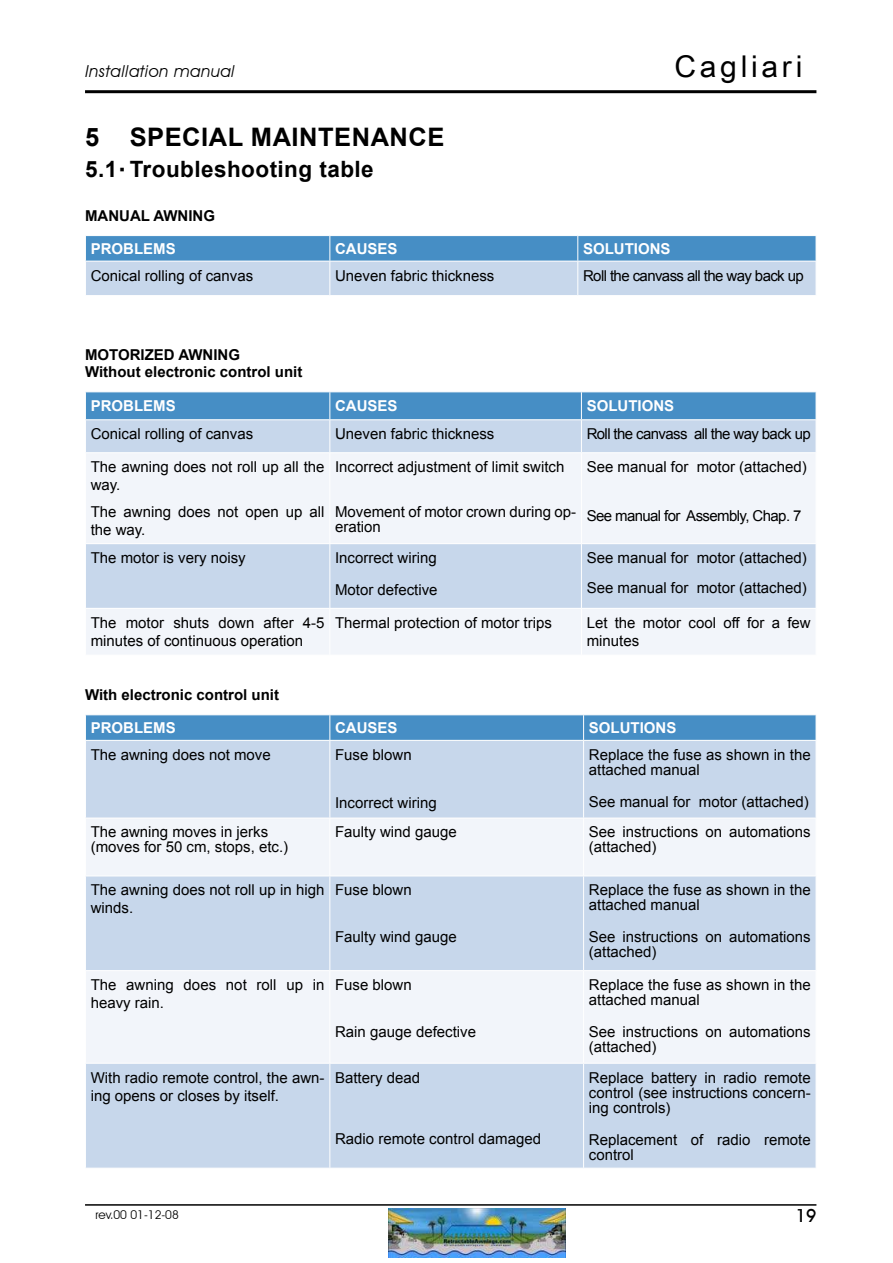
<style>
.page{position:relative;width:893px;height:1263px;background:#fff}
.page>*{position:absolute;margin:0;border:0;box-sizing:border-box;transform-origin:0 0}
.t1{font:30px "Arial Unicode MS";letter-spacing:.125em;color:#000}
.t2{font:700 25.5px "Arial";letter-spacing:.02em;color:#000}
.t3{font:700 22.5px "Arial";letter-spacing:.02em;color:#000}
.t4{font:500 18px "Avant Garde IT Cby BT";color:#000}
.t5{font:italic 16.5px "Avant Garde IT Cby BT";letter-spacing:.03em;color:#000}
.t6{font:15px/15px "Arial";color:#000}
.t7{font:15px "Arial";letter-spacing:-.04em;color:#000}
.t8{font:700 15px/17.4px "Arial";color:#000}
.t9{font:700 15px "Arial";color:#fff}
.t10{font:12px "Avant Garde IT Cby BT";color:#000}
.s1{font-size:13.5px}
</style>
<div class="page">
<hr style="left:85px;top:1204px;width:731px;height:2px;background:#000">
<hr style="left:85px;top:90px;width:731px;height:3px;background:#000">
<svg style="left:85px;top:236px;width:731px;height:59px;background:#91b8db"></svg>
<hr style="left:85px;top:261px;width:245px;height:1px;background:#fff">
<hr style="left:330px;top:261px;width:248px;height:1px;background:#fff">
<hr style="left:578px;top:261px;width:238px;height:1px;background:#fff">
<div style="left:86px;top:420px;width:730px;height:32px;background:#c7d7eb"></div>
<svg style="left:86px;top:454px;width:730px;height:200px;fill:#f2f5fa"></svg>
<hr style="left:329px;top:420px;width:1px;height:32px;background:#fff">
<hr style="left:581px;top:420px;width:1px;height:32px;background:#fff">
<hr style="left:329px;top:453px;width:1px;height:90px;background:#fff">
<hr style="left:581px;top:453px;width:1px;height:90px;background:#fff">
<hr style="left:85px;top:543px;width:245px;height:1px;background:#fff">
<hr style="left:330px;top:543px;width:251px;height:1px;background:#fff">
<hr style="left:329px;top:544px;width:1px;height:64px;background:#fff">
<hr style="left:581px;top:543px;width:235px;height:1px;background:#fff">
<hr style="left:581px;top:544px;width:1px;height:64px;background:#fff">
<hr style="left:85px;top:608px;width:245px;height:1px;background:#fff">
<hr style="left:330px;top:608px;width:251px;height:1px;background:#fff">
<hr style="left:329px;top:609px;width:1px;height:46px;background:#fff">
<hr style="left:581px;top:608px;width:235px;height:1px;background:#fff">
<hr style="left:581px;top:609px;width:1px;height:46px;background:#fff">
<div style="left:85px;top:392px;width:731px;height:27px;background:#468ec5"></div>
<div style="left:86px;top:741px;width:730px;height:427px;background:#c7d7eb"></div>
<svg style="left:86px;top:819px;width:730px;height:244px;fill:#f2f5fa"></svg>
<hr style="left:329px;top:741px;width:1px;height:77px;background:#fff">
<hr style="left:583px;top:741px;width:1px;height:77px;background:#fff">
<hr style="left:85px;top:818px;width:245px;height:1px;background:#fff">
<hr style="left:330px;top:818px;width:254px;height:1px;background:#fff">
<hr style="left:329px;top:818px;width:1px;height:58px;background:#fff">
<hr style="left:584px;top:818px;width:232px;height:1px;background:#fff">
<hr style="left:583px;top:818px;width:1px;height:58px;background:#fff">
<hr style="left:85px;top:876px;width:245px;height:1px;background:#fff">
<hr style="left:330px;top:876px;width:254px;height:1px;background:#fff">
<hr style="left:329px;top:876px;width:1px;height:94px;background:#fff">
<hr style="left:584px;top:876px;width:232px;height:1px;background:#fff">
<hr style="left:583px;top:876px;width:1px;height:94px;background:#fff">
<hr style="left:85px;top:970px;width:245px;height:1px;background:#fff">
<hr style="left:330px;top:970px;width:254px;height:1px;background:#fff">
<hr style="left:329px;top:971px;width:1px;height:92px;background:#fff">
<hr style="left:584px;top:970px;width:232px;height:1px;background:#fff">
<hr style="left:583px;top:971px;width:1px;height:92px;background:#fff">
<hr style="left:85px;top:1063px;width:245px;height:1px;background:#fff">
<hr style="left:330px;top:1063px;width:254px;height:1px;background:#fff">
<hr style="left:329px;top:1063px;width:1px;height:105px;background:#fff">
<hr style="left:584px;top:1063px;width:232px;height:1px;background:#fff">
<hr style="left:583px;top:1063px;width:1px;height:105px;background:#fff">
<svg style="left:85px;top:715px;width:731px;height:25px;background:#4a90c6"></svg>
<img style="left:389px;top:1209px;width:177px;height:49px">
<p class="t5" style="left:85px;top:61px;width:151px">Installation manual</p>
<h1 class="t1" style="left:674px;top:44px;width:129px">Cagliari</h1>
<h2 class="t2" style="left:85px;top:120px;width:358px">5 Special Maintenance</h2>
<h3 class="t3" style="left:85px;top:155px;width:290px">5.1 <span class="s1">▪</span> Troubleshooting table</h3>
<p class="t8" style="left:85px;top:207px;width:12px">MANUA</p>
<p class="t8" style="left:141px;top:207px;width:63px">L AWNING</p>
<p class="t9" style="left:91px;top:239px;width:22px">PROB</p>
<p class="t9" style="left:134px;top:239px;width:43px">LEMS</p>
<p class="t9" style="left:335px;top:239px;width:12px">CAU</p>
<p class="t9" style="left:368px;top:239px;width:32px">SES</p>
<p class="t9" style="left:583px;top:239px;width:89px">SOLUTIONS</p>
<p class="t6" style="left:91px;top:268px;width:164px">Conical rolling of canvas</p>
<p class="t6" style="left:335px;top:268px;width:161px">Uneven fabric thickness</p>
<p class="t7" style="left:583px;top:265px;width:222px">Roll the canvass all the way back up</p>
<p class="t8" style="left:85px;top:346px;width:219px;text-indent:56px">IZED AWNING<br>Without electronic control unit</p>
<p class="t9" style="left:91px;top:396px;width:22px">PROB</p>
<p class="t9" style="left:134px;top:396px;width:43px">LEMS</p>
<p class="t9" style="left:335px;top:396px;width:12px">CAU</p>
<p class="t9" style="left:368px;top:396px;width:32px">SES</p>
<p class="t9" style="left:587px;top:396px;width:89px">SOLUTIONS</p>
<p class="t6" style="left:91px;top:427px;width:164px">Conical rolling of canvas</p>
<p class="t6" style="left:335px;top:427px;width:161px">Uneven fabric thickness</p>
<p class="t7" style="left:587px;top:424px;width:226px">Roll the canvass all the way back up</p>
<p class="t6" style="left:91px;top:458px;width:235px;line-height:18px">The awning does not roll up all the way.</p>
<p class="t6" style="left:91px;top:503px;width:235px;line-height:18px">The awning does not open up all the way.</p>
<p class="t8" style="left:85px;top:346px;width:12px">MOTOR</p>
<p class="t6" style="left:335px;top:460px;width:231px">Incorrect adjustment of limit switch</p>
<p class="t6" style="left:335px;top:505px;width:243px">Movement of motor crown during op&shy;eration</p>
<p class="t6" style="left:587px;top:460px;width:222px">See manual for motor (attached)</p>
<p class="t7" style="left:587px;top:505px;width:216px">See manual for Assembly, Chap. 7</p>
<p class="t6" style="left:91px;top:550px;width:157px">The motor is very noisy</p>
<p class="t6" style="left:335px;top:542px;width:104px;line-height:32px">Incorrect wiring<br>Motor defective</p>
<p class="t6" style="left:587px;top:543px;width:222px;line-height:30px">See manual for motor (attached)<br>See manual for motor (attached)</p>
<p class="t6" style="left:91px;top:614px;width:235px;line-height:18px">The motor shuts down after 4-5 minutes of continuous operation</p>
<p class="t6" style="left:335px;top:615px;width:218px">Thermal protection of motor trips</p>
<p class="t6" style="left:587px;top:614px;width:226px;line-height:18px">Let the motor cool off for a few minutes</p>
<p class="t8" style="left:85px;top:686px;width:196px">With electronic control unit</p>
<p class="t9" style="left:91px;top:718px;width:22px">PROB</p>
<p class="t9" style="left:134px;top:718px;width:43px">LEMS</p>
<p class="t9" style="left:335px;top:718px;width:12px">CAU</p>
<p class="t9" style="left:368px;top:718px;width:32px">SES</p>
<p class="t9" style="left:589px;top:718px;width:89px">SOLUTIONS</p>
<p class="t6" style="left:91px;top:747px;width:182px">The awning does not move</p>
<p class="t6" style="left:335px;top:747px;width:78px">Fuse blown</p>
<p class="t6" style="left:335px;top:795px;width:103px">Incorrect wiring</p>
<p class="t6" style="left:589px;top:747px;width:223px">Replace the fuse as shown in the attached manual</p>
<p class="t6" style="left:589px;top:794px;width:222px">See manual for motor (attached)</p>
<p class="t6" style="left:91px;top:825px;width:199px">The awning moves in jerks (moves for 50 cm, stops, etc.)</p>
<p class="t6" style="left:335px;top:825px;width:123px">Faulty wind gauge</p>
<p class="t6" style="left:589px;top:825px;width:223px">See instructions on automations (attached)</p>
<p class="t6" style="left:91px;top:881px;width:235px;line-height:18px">The awning does not roll up in high winds.</p>
<p class="t6" style="left:335px;top:883px;width:78px">Fuse blown</p>
<p class="t6" style="left:335px;top:930px;width:123px">Faulty wind gauge</p>
<p class="t6" style="left:589px;top:883px;width:223px">Replace the fuse as shown in the attached manual</p>
<p class="t6" style="left:589px;top:930px;width:223px">See instructions on automations (attached)</p>
<p class="t6" style="left:91px;top:976px;width:235px;line-height:18px">The awning does not roll up in heavy rain.</p>
<p class="t6" style="left:335px;top:977px;width:78px">Fuse blown</p>
<p class="t6" style="left:335px;top:1024px;width:142px">Rain gauge defective</p>
<p class="t6" style="left:91px;top:1068px;width:235px;line-height:18px">With radio remote control, the awn&shy;ing opens or closes by itself.</p>
<p class="t6" style="left:335px;top:1070px;width:87px">Battery dead</p>
<p class="t6" style="left:335px;top:1131px;width:207px">Radio remote control damaged</p>
<p class="t10" style="left:95px;top:1207px;width:85px">rev.00 01-12-08</p>
<p class="t6" style="left:589px;top:977px;width:223px">Replace the fuse as shown in the attached manual</p>
<p class="t6" style="left:589px;top:1024px;width:223px">See instructions on automations (attached)</p>
<p class="t6" style="left:589px;top:1070px;width:223px;text-align:justify">Replace battery in radio remote control (see instructions concern&shy;ing controls)</p>
<p class="t6" style="left:589px;top:1132px;width:223px">Replacement of radio remote control</p>
<p class="t4" style="left:796px;top:1205px;width:22px">19</p>
</div>
